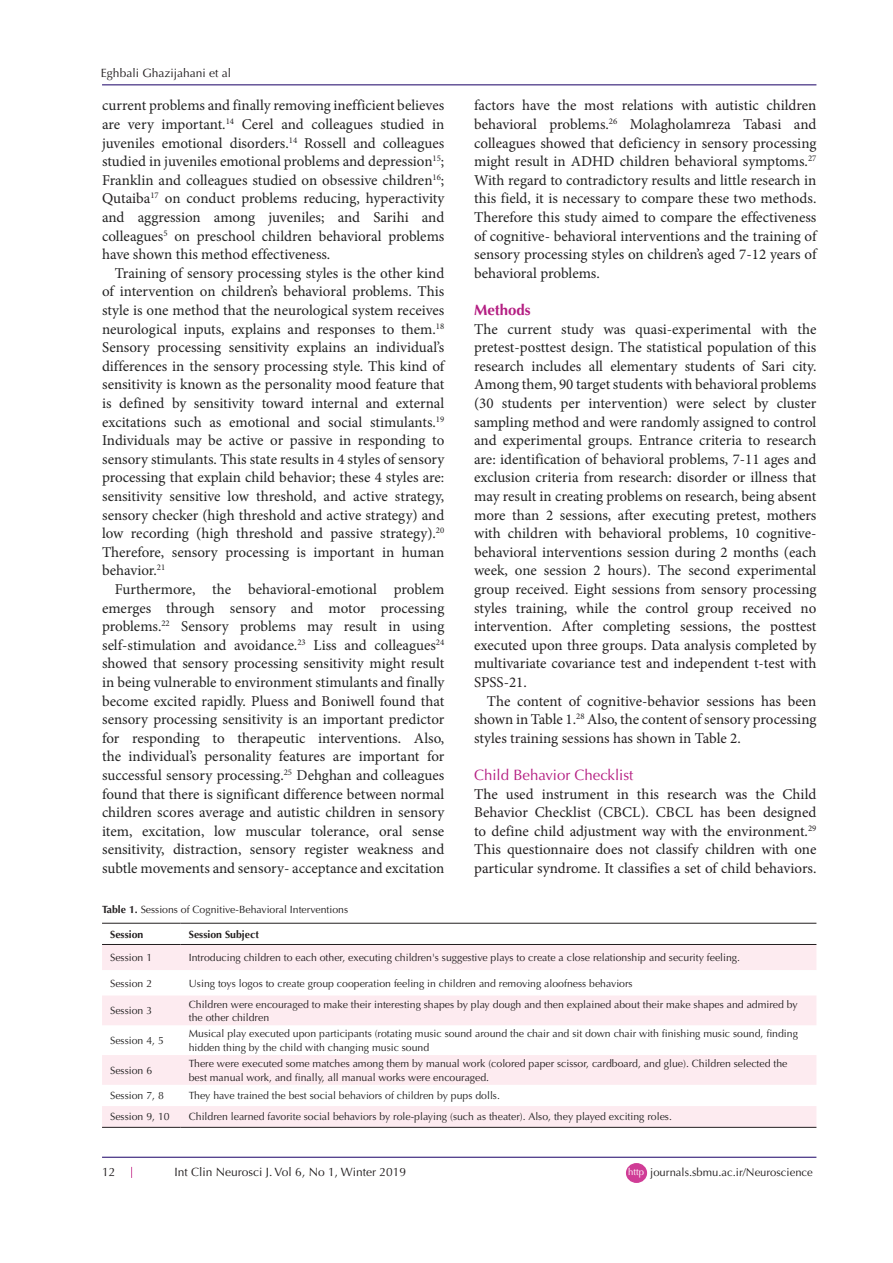
<style>
.page{position:relative;width:893px;height:1263px;background:#fff}
.page>*{position:absolute;margin:0;border:0;box-sizing:border-box;transform-origin:0 0}
.t1{font:15px/18.6px "Minion Pro";color:#222;text-align:justify}
.t2{font:15px/18.6px "Minion Pro";color:#231f20;text-align:justify}
.t3{font:15px "Optima LT Std";color:#b41e82}
.t4{font:700 15px "Optima LT Std";color:#b41e82}
.t5{font:12px "Optima LT Std";color:#231f20}
.t6{font:11.25px "Optima LT Std";color:#231f20}
.t7{font:10.5px/13.5px "Optima LT Std";color:#231f20}
.t8{font:10.5px "Optima LT Std";color:#222}
.t9{font:700 10.5px "Optima LT Std";color:#231f20}
.s1{color:#231f20}
.s2{font-weight:700}
.s3{font-size:9.6px;color:#fff}
</style>
<div class="page">
<hr style="left:102px;top:85px;width:714px;height:1px;background:#190066">
<hr style="left:102px;top:1157px;width:714px;height:1px;background:#190066">
<div style="left:627px;top:1164px;width:19px;height:18px;background:#d03c96;border-radius:50%"></div>
<div style="left:626px;top:1163px;width:21px;height:20px;border:1px solid #d03c96;border-radius:50%"></div>
<svg style="left:102px;top:945px;width:714px;height:182px;fill:#fdebf0"></svg>
<hr style="left:102px;top:923px;width:79px;height:1px;background:#231f20">
<hr style="left:181px;top:923px;width:635px;height:1px;background:#231f20">
<hr style="left:102px;top:944px;width:79px;height:1px;background:#231f20">
<hr style="left:181px;top:944px;width:635px;height:1px;background:#231f20">
<hr style="left:102px;top:1127px;width:79px;height:1px;background:#231f20">
<hr style="left:181px;top:1127px;width:635px;height:1px;background:#231f20">
<p class="t5" style="left:101px;top:66px;width:132px">Eghbali Ghazijahani et al</p>
<p class="t1" style="left:102px;top:96px;width:344px">current problems and finally removing <span class="s1">inefficient</span> believes are very important.<sup>14</sup> <span class="s1">Cerel</span> and colleagues studied in juveniles emotional disorders.<sup>14</sup> Rossell and colleagues studied in juveniles emotional problems and depression<sup>15</sup>; Franklin and colleagues studied on obsessive children<sup>16</sup>; <span class="s1">Qutaiba</span><sup>17</sup> on conduct problems reducing, hyperactivity and aggression among <span class="s1">juveniles;</span> and <span class="s1">Sarihi</span> and colleagues<sup>5</sup> on preschool children behavioral problems have shown this method effectiveness.</p>
<p class="t1" style="left:102px;top:264px;width:344px;text-indent:13px">Training of sensory processing styles is the other kind of intervention on children’s behavioral problems. This style is one method that the neurological system receives neurological inputs, explains and responses to them.<sup>18<br></sup>Sensory processing <span class="s1">sensitivity</span> explains an individual’s differences in the sensory processing style. This kind of <span class="s1">sensitivity</span> is known as the personality mood feature that is defined by sensitivity toward internal and external excitations such as emotional and social stimulants.<sup>19<br></sup>Individuals may be active or passive in responding to sensory stimulants. This state results in 4 styles of sensory processing that explain child behavior; these 4 styles are: sensitivity sensitive low threshold, and active strategy, sensory checker (high threshold and active strategy) and low recording (high threshold and passive strategy).<sup>20<br></sup>Therefore, sensory processing is important in human behavior.<sup>21</sup></p>
<p class="t1" style="left:102px;top:580px;width:344px;text-indent:13px">Furthermore, the behavioral-emotional problem emerges through sensory and motor processing problems.<sup>22</sup> Sensory problems may result in using self-stimulation and avoidance.<sup>23</sup> Liss and colleagues<sup>24 </sup>showed that sensory processing sensitivity might result in being vulnerable to environment stimulants and finally become excited rapidly<span class="s1">. Pluess and Boniwell</span> found that sensory processing sensitivity is an important predictor for responding to therapeutic interventions. Also, the individual’s personality features are important for successful sensory processing.<sup>25</sup> Dehghan and colleagues found that there is significant difference between normal children scores average and autistic children in sensory item, excitation, low muscular tolerance, oral sense sensitivity, distraction, sensory register weakness and subtle movements and sensory- acceptance and excitation</p>
<p class="t1" style="left:474px;top:96px;width:344px">factors have <span class="s1">the most relations with autistic children behavioral problems.</span><sup>26</sup> <span class="s1">Molagholamreza Tabasi and colleagues showed that deficiency in sensory</span> processing might result in ADHD children behavioral symptoms.<sup>27<br></sup>With regard to contradictory results and little research in this field, it is necessary to compare these two methods.<br>Therefore this study aimed to compare the effectiveness of cognitive- behavioral interventions and the training of sensory processing styles on children’s aged 7-12 years of behavioral problems.</p>
<p class="t4" style="left:474px;top:301px;width:58px">Methods</p>
<p class="t1" style="left:474px;top:320px;width:344px">The current study was quasi-experimental with the pretest-posttest design. The statistical population of this research includes all elementary students of Sari city.<br>Among them, 90 target students with behavioral problems (30 students per intervention) were select by cluster sampling method and were randomly assigned to control and experimental groups. Entrance criteria to research are: identification of behavioral problems, 7-11 ages and exclusion criteria from research: disorder or illness that may result in creating problems on research, being absent more than 2 sessions, after executing pretest, mothers with children with behavioral problems, 10 cognitive&shy;behavioral interventions session during 2 months (each week, one session 2 hours). The second experimental group received. <span class="s1">Eight sessions from sensory processing styles training, while the control group received no intervention. After completing sessions, the posttest executed upon three groups. Data analysis completed by multivariate covariance test and independent t-test with SPSS-21.</span></p>
<p class="t2" style="left:474px;top:692px;width:344px;text-indent:13px">The content of cognitive-behavior sessions has been shown in Table 1.<sup>28</sup> Also, the content of sensory processing styles training sessions has shown in Table 2.</p>
<p class="t3" style="left:474px;top:766px;width:161px">Child Behavior Checklist</p>
<p class="t2" style="left:474px;top:785px;width:344px">The used instrument in this research was the Child Behavior Checklist (CBCL). CBCL has been designed to define child adjustment way with the environment.<sup>29<br></sup>This questionnaire does not classify children with one particular syndrome. It classifies a set of child behaviors.</p>
<p class="t7" style="left:102px;top:902px;width:248px"><span class="s2">Table 1.</span> Sessions of Cognitive-Behavioral Interventions</p>
<p class="t9" style="left:110px;top:928px;width:35px">Session</p>
<p class="t9" style="left:189px;top:928px;width:72px">Session Subject</p>
<p class="t7" style="left:110px;top:951px;width:44px">Session 1</p>
<p class="t7" style="left:189px;top:951px;width:553px">Introducing children to each other, executing children's suggestive plays to create a close relationship and security feeling.</p>
<p class="t7" style="left:110px;top:976px;width:44px">Session 2</p>
<p class="t7" style="left:189px;top:976px;width:445px">Using toys logos to create group cooperation feeling in children and removing aloofness behaviors</p>
<p class="t8" style="left:110px;top:1004px;width:44px">Session 3</p>
<p class="t7" style="left:189px;top:997px;width:610px">Children were encouraged to make their interesting shapes by play dough and then explained about their make shapes and admired by the other children</p>
<p class="t8" style="left:110px;top:1034px;width:55px">Session 4, 5</p>
<p class="t7" style="left:189px;top:1027px;width:611px">Musical play executed upon participants (rotating music sound around the chair and sit down chair with finishing music sound, finding hidden thing by the child with changing music sound</p>
<p class="t8" style="left:110px;top:1064px;width:44px">Session 6</p>
<p class="t7" style="left:189px;top:1057px;width:600px">There were executed some matches among them by manual work (colored paper scissor, cardboard, and glue). Children selected the best manual work, and finally, all manual works were encouraged.</p>
<p class="t8" style="left:110px;top:1090px;width:55px">Session 7, 8</p>
<p class="t8" style="left:189px;top:1090px;width:313px">They have trained the best social behaviors of children by pups dolls.</p>
<p class="t8" style="left:110px;top:1111px;width:61px">Session 9, 10</p>
<p class="t8" style="left:189px;top:1111px;width:485px">Children learned favorite social behaviors by role-playing (such as theater). Also, they played exciting roles.</p>
<p class="t5" style="left:102px;top:1165px;width:15px">12</p>
<p class="t5" style="left:174px;top:1165px;width:233px">Int Clin Neurosci J. Vol 6, No 1, Winter 2019</p>
<p class="t6" style="left:628px;top:1166px;width:186px"><span class="s3">http</span> journals.sbmu.ac.ir/Neuroscience</p>
</div>
